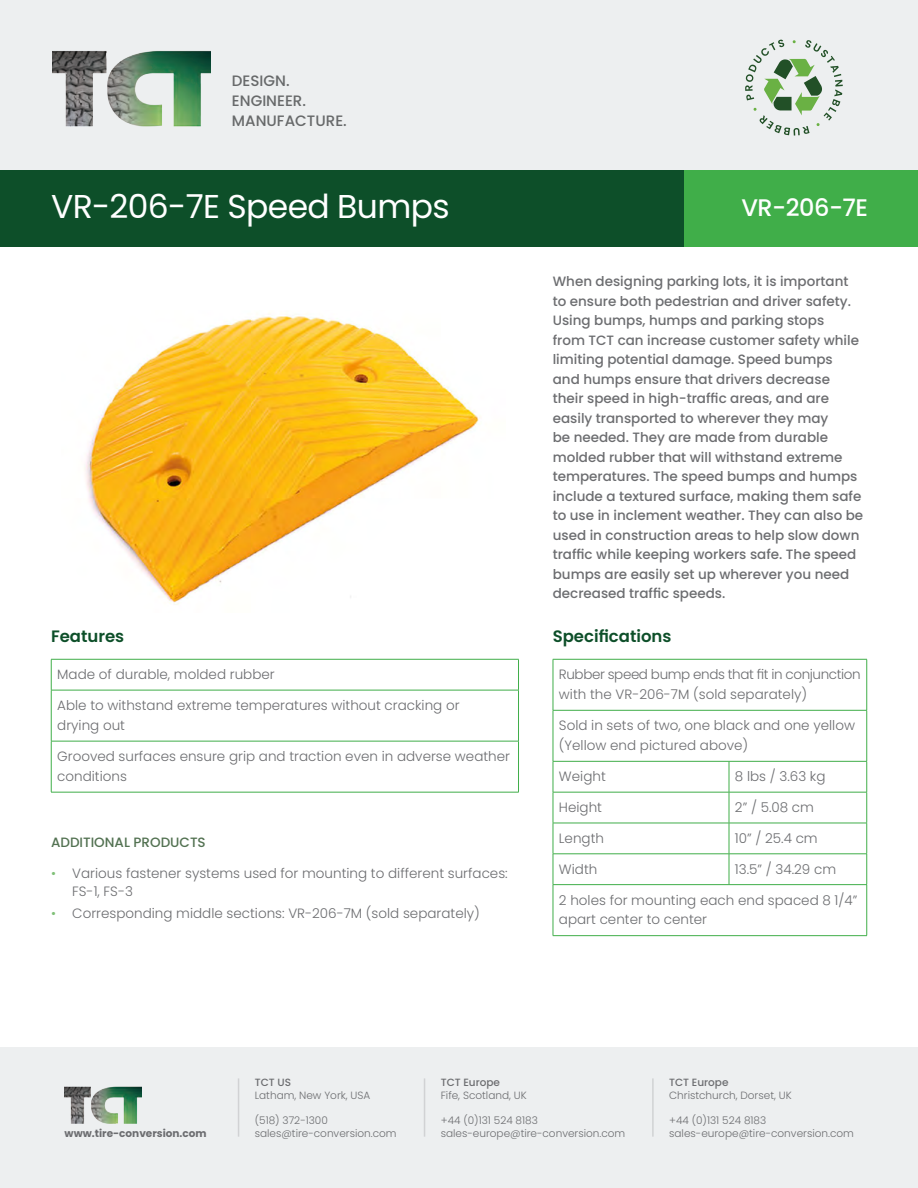
<style>
.page{position:relative;width:918px;height:1188px;background:#fff}
.page>*{position:absolute;margin:0;border:0;box-sizing:border-box;transform-origin:0 0}
.t1{font:33px "Poppins";letter-spacing:-.02em;color:#fff}
.t2{font:500 24px "Poppins";letter-spacing:-.02em;color:#fff}
.Features_heading{font:600 16.5px "Poppins";color:#0d4f29}
.t3{font:500 15px/19.8px "Poppins";color:#67696a}
.Lead_text_para{font:500 13.5px/19.5px "Poppins";color:#6c6d70}
.Features_box_light{font:300 13.5px/19.5px "Poppins";color:#6c6d70}
.Additional_products{font:300 13.5px/18px "Poppins";color:#6c6d70}
.Features_box_light-2{font:300 13.5px/19.5px "Poppins";letter-spacing:-.03em;color:#6c6d70}
.t4{font:500 13.5px "Poppins";color:#537252}
.t5{font:300 10.5px/12.6px "Poppins";color:#6c6d70}
.t6{font:500 10.5px "Poppins";color:#6c6d70}
.t7{font:700 10.5px "Poppins";color:#6c6d70}
.s1{color:#7fc077}
</style>
<div class="page">
<img style="left:84px;top:313px;width:395px;height:292px">
<div style="left:0;top:0;width:918px;height:169px;background:#edeff0"></div>
<img style="left:52px;top:51px;width:159px;height:75px">
<svg style="left:745px;top:40px;width:98px;height:96px"></svg>
<div style="left:0;top:1048px;width:918px;height:140px;background:#edeff0"></div>
<img style="left:65px;top:1086px;width:76px;height:37px">
<hr style="left:424px;top:1078px;width:1px;height:59px;background:#d1d2d4">
<hr style="left:238px;top:1078px;width:1px;height:59px;background:#d1d2d4">
<hr style="left:652px;top:1078px;width:2px;height:59px;background:#d1d2d4">
<hr style="left:553px;top:659px;width:176px;height:1px;background:#40ae49">
<hr style="left:553px;top:660px;width:1px;height:50px;background:#40ae49">
<hr style="left:729px;top:659px;width:138px;height:1px;background:#40ae49">
<hr style="left:866px;top:660px;width:1px;height:50px;background:#40ae49">
<hr style="left:553px;top:710px;width:176px;height:1px;background:#40ae49">
<hr style="left:553px;top:711px;width:1px;height:50px;background:#40ae49">
<hr style="left:729px;top:710px;width:138px;height:1px;background:#40ae49">
<hr style="left:866px;top:711px;width:1px;height:50px;background:#40ae49">
<hr style="left:553px;top:761px;width:176px;height:1px;background:#40ae49">
<hr style="left:553px;top:762px;width:1px;height:30px;background:#40ae49">
<hr style="left:729px;top:761px;width:138px;height:1px;background:#40ae49">
<hr style="left:729px;top:762px;width:1px;height:30px;background:#40ae49">
<hr style="left:866px;top:762px;width:1px;height:30px;background:#40ae49">
<hr style="left:553px;top:792px;width:176px;height:1px;background:#40ae49">
<hr style="left:553px;top:792px;width:1px;height:31px;background:#40ae49">
<hr style="left:729px;top:792px;width:138px;height:1px;background:#40ae49">
<hr style="left:729px;top:792px;width:1px;height:31px;background:#40ae49">
<hr style="left:866px;top:792px;width:1px;height:31px;background:#40ae49">
<hr style="left:553px;top:823px;width:176px;height:1px;background:#40ae49">
<hr style="left:553px;top:823px;width:1px;height:31px;background:#40ae49">
<hr style="left:729px;top:823px;width:138px;height:1px;background:#40ae49">
<hr style="left:729px;top:823px;width:1px;height:31px;background:#40ae49">
<hr style="left:866px;top:823px;width:1px;height:31px;background:#40ae49">
<hr style="left:553px;top:854px;width:176px;height:1px;background:#40ae49">
<hr style="left:553px;top:854px;width:1px;height:30px;background:#40ae49">
<hr style="left:729px;top:854px;width:138px;height:1px;background:#40ae49">
<hr style="left:729px;top:854px;width:1px;height:30px;background:#40ae49">
<hr style="left:866px;top:854px;width:1px;height:30px;background:#40ae49">
<hr style="left:553px;top:884px;width:176px;height:1px;background:#40ae49">
<hr style="left:553px;top:885px;width:1px;height:50px;background:#40ae49">
<hr style="left:729px;top:884px;width:138px;height:1px;background:#40ae49">
<hr style="left:866px;top:885px;width:1px;height:50px;background:#40ae49">
<hr style="left:553px;top:935px;width:176px;height:1px;background:#40ae49">
<hr style="left:729px;top:935px;width:138px;height:1px;background:#40ae49">
<hr style="left:51px;top:659px;width:468px;height:1px;background:#40ae49">
<hr style="left:51px;top:660px;width:1px;height:30px;background:#40ae49">
<hr style="left:518px;top:660px;width:1px;height:30px;background:#40ae49">
<hr style="left:51px;top:690px;width:468px;height:1px;background:#40ae49">
<hr style="left:51px;top:690px;width:1px;height:51px;background:#40ae49">
<hr style="left:518px;top:690px;width:1px;height:51px;background:#40ae49">
<hr style="left:51px;top:741px;width:468px;height:1px;background:#40ae49">
<hr style="left:51px;top:741px;width:1px;height:51px;background:#40ae49">
<hr style="left:518px;top:741px;width:1px;height:51px;background:#40ae49">
<hr style="left:51px;top:792px;width:468px;height:1px;background:#40ae49">
<div style="left:0;top:170px;width:685px;height:77px;background:#0d4f29"></div>
<div style="left:685px;top:170px;width:233px;height:77px;background:#40ae49"></div>
<p class="t3" style="left:232px;top:72px;width:116px">DESIGN.<br>ENGINEER.<br>MANUFACTURE.</p>
<p class="t1" style="left:51px;top:187px;width:400px">VR-206-7E Speed Bumps</p>
<p class="t2" style="left:741px;top:194px;width:128px">VR-206-7E</p>
<p class="Features_heading" style="left:51px;top:627px;width:75px">Features</p>
<p class="Features_box_light" style="left:57px;top:665px;width:219px">Made of durable, molded rubber</p>
<p class="Features_box_light" style="left:57px;top:696px;width:404px">Able to withstand extreme temperatures without cracking or drying out</p>
<p class="Features_box_light" style="left:57px;top:747px;width:454px">Grooved surfaces ensure grip and traction even in adverse weather conditions</p>
<p class="t4" style="left:51px;top:834px;width:156px">ADDITIONAL PRODUCTS</p>
<p class="Additional_products" style="left:72px;top:864px;width:437px;text-indent:-21px"><span class="s1">•</span> Various fastener systems used for mounting to different surfaces:<br>FS-1, FS-3</p>
<p class="Additional_products" style="left:51px;top:904px;width:430px"><span class="s1">•</span> Corresponding middle sections: VR-206-7M (sold separately)</p>
<p class="Lead_text_para" style="left:553px;top:272px;width:312px">When designing parking lots, it is important to ensure both pedestrian and driver safety.<br>Using bumps, humps and parking stops<br>from TCT can increase customer safety while limiting potential damage. Speed bumps<br>and humps ensure that drivers decrease their speed in high-traffic areas, and are easily transported to wherever they may<br>be needed. They are made from durable molded rubber that will withstand extreme temperatures. The speed bumps and humps include a textured surface, making them safe to use in inclement weather. They can also be used in construction areas to help slow down traffic while keeping workers safe. The speed bumps are easily set up wherever you need decreased traffic speeds.</p>
<p class="Features_heading" style="left:553px;top:627px;width:120px">Specifications</p>
<p class="Features_box_light-2" style="left:559px;top:665px;width:303px">Rubber speed bump ends that fit in conjunction with the VR-206-7M (sold separately)</p>
<p class="Features_box_light" style="left:559px;top:716px;width:298px">Sold in sets of two, one black and one yellow (Yellow end pictured above)</p>
<p class="Features_box_light" style="left:559px;top:767px;width:48px">Weight</p>
<p class="Features_box_light" style="left:735px;top:767px;width:92px">8 lbs / 3.63 kg</p>
<p class="Features_box_light" style="left:559px;top:798px;width:45px">Height</p>
<p class="Features_box_light" style="left:735px;top:798px;width:80px">2” / 5.08 cm</p>
<p class="Features_box_light" style="left:559px;top:829px;width:47px">Length</p>
<p class="Features_box_light" style="left:735px;top:829px;width:84px">10” / 25.4 cm</p>
<p class="Features_box_light" style="left:559px;top:860px;width:40px">Width</p>
<p class="Features_box_light" style="left:735px;top:860px;width:103px">13.5” / 34.29 cm</p>
<p class="Features_box_light" style="left:559px;top:890px;width:300px">2 holes for mounting each end spaced 8 1/4” apart center to center</p>
<p class="t6" style="left:255px;top:1076px;width:38px">TCT US</p>
<p class="t5" style="left:255px;top:1089px;width:117px">Latham, New York, USA</p>
<p class="t5" style="left:255px;top:1114px;width:143px">(518) 372-1300 sales@tire-conversion.com</p>
<p class="t6" style="left:441px;top:1076px;width:61px">TCT Europe</p>
<p class="t5" style="left:441px;top:1089px;width:87px">Fife, Scotland, UK</p>
<p class="t5" style="left:441px;top:1114px;width:186px">+44 (0)131 524 8183 sales-europe@tire-conversion.com</p>
<p class="t6" style="left:669px;top:1076px;width:61px">TCT Europe</p>
<p class="t5" style="left:669px;top:1089px;width:124px">Christchurch, Dorset, UK</p>
<p class="t5" style="left:669px;top:1114px;width:99px">+44 (0)131 524 8183</p>
<p class="t7" style="left:65px;top:1127px;width:144px">www.tire-conversion.com</p>
<p class="t5" style="left:669px;top:1127px;width:186px">sales-europe@tire-conversion.com</p>
</div>
